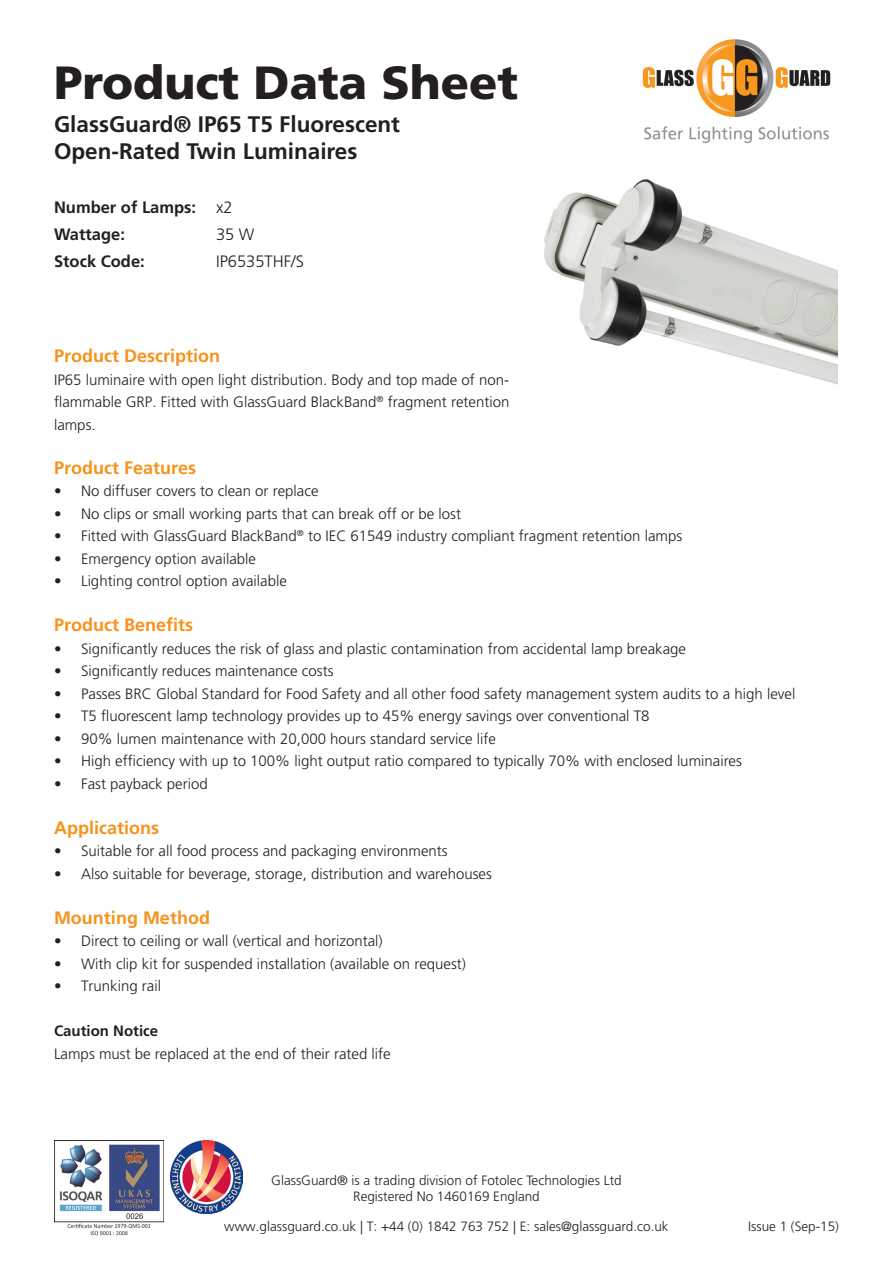
<style>
.page{position:relative;width:893px;height:1263px;background:#fff}
.page>*{position:absolute;margin:0;border:0;box-sizing:border-box;transform-origin:0 0}
.t1{font:900 46.5px "Frutiger LT Std";color:#231f20}
.t2{font:700 22.5px "Frutiger LT Std";color:#231f20}
.t3{font:700 18px "Frutiger LT Std";color:#f7931d}
.t4{font:700 16.5px "Frutiger LT Std";color:#231f20}
.t5{font:300 16.5px "Frutiger LT Std";color:#231f20}
.t6{font:300 15px/22.5px "Frutiger LT Std";color:#231f20;text-align:justify}
.t7{font:700 15px "Frutiger LT Std";color:#231f20}
.t8{font:300 13.5px "Frutiger LT Std";color:#231f20}
.s1{font-weight:300}
</style>
<div class="page">
<img style="left:54px;top:1140px;width:110px;height:96px">
<img style="left:170px;top:1140px;width:73px;height:73px">
<img style="left:642px;top:39px;width:189px;height:105px">
<img style="left:544px;top:179px;width:293px;height:205px">
<p class="t1" style="left:54px;top:54px;width:466px">Product Data Sheet</p>
<p class="t2" style="left:54px;top:111px;width:348px">GlassGuard® IP65 T5 Fluorescent</p>
<p class="t2" style="left:54px;top:138px;width:305px">Open-Rated Twin Luminaires</p>
<p class="t4" style="left:54px;top:198px;width:180px">Number of Lamps: <span class="s1">x2</span></p>
<p class="t4" style="left:54px;top:225px;width:72px">Wattage:</p>
<p class="t5" style="left:216px;top:225px;width:40px">35 W</p>
<p class="t4" style="left:54px;top:252px;width:92px">Stock Code:</p>
<p class="t5" style="left:216px;top:252px;width:90px">IP6535THF/S</p>
<p class="t3" style="left:54px;top:346px;width:167px">Product Description</p>
<p class="t6" style="left:54px;top:369px;width:457px">IP65 luminaire with open light distribution. Body and top made of non&shy;flammable GRP. Fitted with GlassGuard BlackBand<sup>®</sup> fragment retention lamps.</p>
<p class="t3" style="left:54px;top:457px;width:144px">Product Features</p>
<p class="t6" style="left:54px;top:480px;width:266px">• No diffuser covers to clean or replace</p>
<p class="t6" style="left:54px;top:503px;width:409px">• No clips or small working parts that can break off or be lost</p>
<p class="t6" style="left:54px;top:525px;width:630px">• Fitted with GlassGuard BlackBand<sup>®</sup> to IEC 61549 industry compliant fragment retention lamps</p>
<p class="t6" style="left:54px;top:548px;width:204px">• Emergency option available</p>
<p class="t6" style="left:54px;top:570px;width:234px">• Lighting control option available</p>
<p class="t3" style="left:54px;top:614px;width:141px">Product Benefits</p>
<p class="t6" style="left:54px;top:638px;width:634px">• Significantly reduces the risk of glass and plastic contamination from accidental lamp breakage</p>
<p class="t6" style="left:54px;top:660px;width:281px">• Significantly reduces maintenance costs</p>
<p class="t6" style="left:54px;top:683px;width:743px">• Passes BRC Global Standard for Food Safety and all other food safety management system audits to a high level</p>
<p class="t6" style="left:54px;top:705px;width:597px">• T5 fluorescent lamp technology provides up to 45% energy savings over conventional T8</p>
<p class="t6" style="left:54px;top:728px;width:444px">• 90% lumen maintenance with 20,000 hours standard service life</p>
<p class="t6" style="left:54px;top:750px;width:689px">• High efficiency with up to 100% light output ratio compared to typically 70% with enclosed luminaires</p>
<p class="t6" style="left:54px;top:773px;width:155px">• Fast payback period</p>
<p class="t3" style="left:54px;top:817px;width:106px">Applications</p>
<p class="t6" style="left:54px;top:840px;width:395px">• Suitable for all food process and packaging environments</p>
<p class="t6" style="left:54px;top:863px;width:439px">• Also suitable for beverage, storage, distribution and warehouses</p>
<p class="t3" style="left:54px;top:907px;width:157px">Mounting Method</p>
<p class="t6" style="left:54px;top:930px;width:330px">• Direct to ceiling or wall (vertical and horizontal)</p>
<p class="t6" style="left:54px;top:953px;width:414px">• With clip kit for suspended installation (available on request)</p>
<p class="t6" style="left:54px;top:975px;width:109px">• Trunking rail</p>
<p class="t7" style="left:54px;top:1022px;width:106px">Caution Notice</p>
<p class="t6" style="left:54px;top:1043px;width:338px">Lamps must be replaced at the end of their rated life</p>
<p class="t8" style="left:271px;top:1173px;width:352px">GlassGuard® is a trading division of Fotolec Technologies Ltd</p>
<p class="t8" style="left:353px;top:1189px;width:188px">Registered No 1460169 England</p>
<p class="t8" style="left:224px;top:1218px;width:446px">www.glassguard.co.uk | T: +44 (0) 1842 763 752 | E: sales@glassguard.co.uk</p>
<p class="t8" style="left:748px;top:1218px;width:92px">Issue 1 (Sep-15)</p>
</div>
